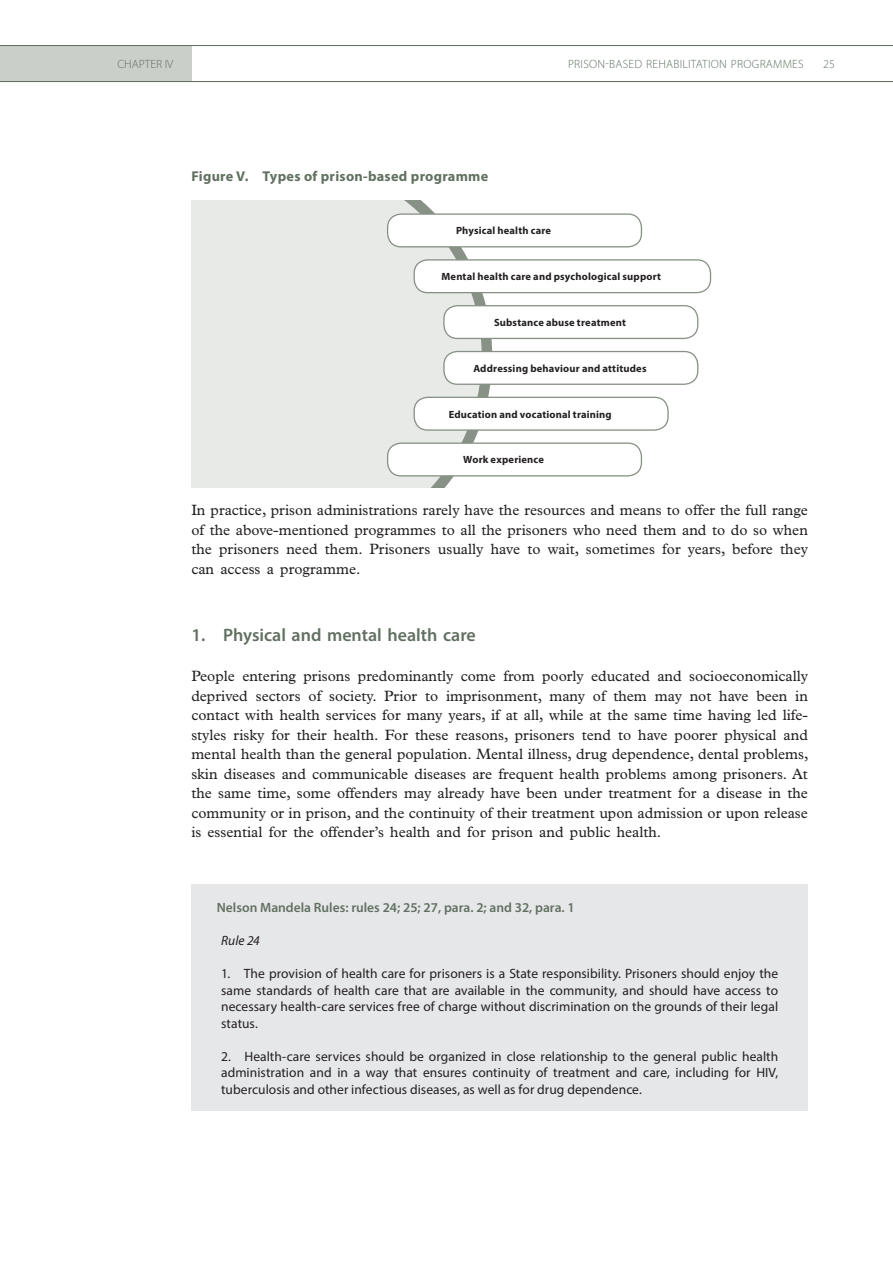
<style>
.page{position:relative;width:893px;height:1263px;background:#fff}
.page>*{position:absolute;margin:0;border:0;box-sizing:border-box;transform-origin:0 0}
.t1{font:600 18px "Myriad Pro";color:#617061}
.t2{font:15px/19.5px "Plantin Std";color:#231f20;text-align:justify}
.t3{font:700 14.25px "Myriad Pro";letter-spacing:.02em;color:#617061}
.t4{font:13.5px/16.5px "Myriad Pro";letter-spacing:.005em;color:#231f20;text-align:justify}
.t5{font:600 13.5px "Myriad Pro";color:#617061}
.t6{font:italic 13.5px "Myriad Pro";letter-spacing:.005em;color:#231f20}
.t7{font:300 12px "Myriad Pro";letter-spacing:.02em;color:#617061}
.t8{font:300 12px "Myriad Pro";color:#617061}
.t9{font:700 10.5px "Myriad Pro";letter-spacing:.02em;color:#231f20}
</style>
<div class="page">
<div style="left:0;top:45px;width:191px;height:36px;background:#cbcfc9"></div>
<hr style="left:0;top:45px;width:893px;height:1px;background:#617061">
<hr style="left:0;top:81px;width:893px;height:1px;background:#617061">
<div style="left:191px;top:884px;width:617px;height:226px;background:#e6e7e9"></div>
<div style="left:191px;top:201px;width:301px;height:287px;background:#e7eae7"></div>
<div style="left:388px;top:214px;width:253px;height:33px;background:#fff;border-radius:14px"></div>
<div style="left:387px;top:213px;width:255px;height:34px;border:1px solid #879185;border-radius:14px"></div>
<div style="left:414px;top:260px;width:296px;height:33px;background:#fff;border-radius:14px"></div>
<div style="left:414px;top:259px;width:297px;height:34px;border:1px solid #879185;border-radius:14px"></div>
<div style="left:444px;top:306px;width:254px;height:32px;background:#fff;border-radius:14px"></div>
<div style="left:443px;top:305px;width:255px;height:34px;border:1px solid #879185;border-radius:14px"></div>
<div style="left:444px;top:351px;width:254px;height:33px;background:#fff;border-radius:14px"></div>
<div style="left:443px;top:351px;width:255px;height:34px;border:1px solid #879185;border-radius:14px"></div>
<div style="left:414px;top:397px;width:254px;height:33px;background:#fff;border-radius:14px"></div>
<div style="left:414px;top:397px;width:255px;height:34px;border:1px solid #879185;border-radius:14px"></div>
<div style="left:388px;top:443px;width:253px;height:33px;background:#fff;border-radius:14px"></div>
<div style="left:387px;top:442px;width:255px;height:34px;border:1px solid #879185;border-radius:14px"></div>
<p class="t8" style="left:117px;top:56px;width:57px">CHAPTER IV</p>
<p class="t7" style="left:568px;top:56px;width:237px">PRISON-BASED REHABILITATION PROGRAMMES</p>
<p class="t7" style="left:823px;top:56px;width:13px">25</p>
<p class="t3" style="left:191px;top:167px;width:299px">Figure V. Types of prison-based programme</p>
<p class="t9" style="left:456px;top:224px;width:97px">Physical health care</p>
<p class="t9" style="left:441px;top:270px;width:221px">Mental health care and psychological support</p>
<p class="t9" style="left:494px;top:316px;width:133px">Substance abuse treatment</p>
<p class="t9" style="left:473px;top:361px;width:175px">Addressing behaviour and attitudes</p>
<p class="t9" style="left:449px;top:407px;width:165px">Education and vocational training</p>
<p class="t9" style="left:463px;top:453px;width:82px">Work experience</p>
<p class="t2" style="left:191px;top:501px;width:618px">In practice, prison administrations rarely have the resources and means to offer the full range of the above-mentioned programmes to all the prisoners who need them and to do so when the prisoners need them. Prisoners usually have to wait, sometimes for years, before they can access a programme.</p>
<p class="t1" style="left:191px;top:623px;width:286px">1. Physical and mental health care</p>
<p class="t2" style="left:191px;top:667px;width:619px">People entering prisons predominantly come from poorly educated and socioeconomically deprived sectors of society. Prior to imprisonment, many of them may not have been in contact with health services for many years, if at all, while at the same time having led life&shy;styles risky for their health. For these reasons, prisoners tend to have poorer physical and mental health than the general population. Mental illness, drug dependence, dental problems, skin diseases and communicable diseases are frequent health problems among prisoners. At the same time, some offenders may already have been under treatment for a disease in the community or in prison, and the continuity of their treatment upon admission or upon release is essential for the offender’s health and for prison and public health.</p>
<p class="t5" style="left:217px;top:899px;width:359px">Nelson Mandela Rules: rules 24; 25; 27, para. 2; and 32, para. 1</p>
<p class="t6" style="left:221px;top:932px;width:40px">Rule 24</p>
<p class="t4" style="left:221px;top:965px;width:559px">1. The provision of health care for prisoners is a State responsibility. Prisoners should enjoy the same standards of health care that are available in the community, and should have access to necessary health-care services free of charge without discrimination on the grounds of their legal status.</p>
<p class="t4" style="left:221px;top:1047px;width:559px">2. Health-care services should be organized in close relationship to the general public health administration and in a way that ensures continuity of treatment and care, including for HIV, tuberculosis and other infectious diseases, as well as for drug dependence.</p>
</div>
